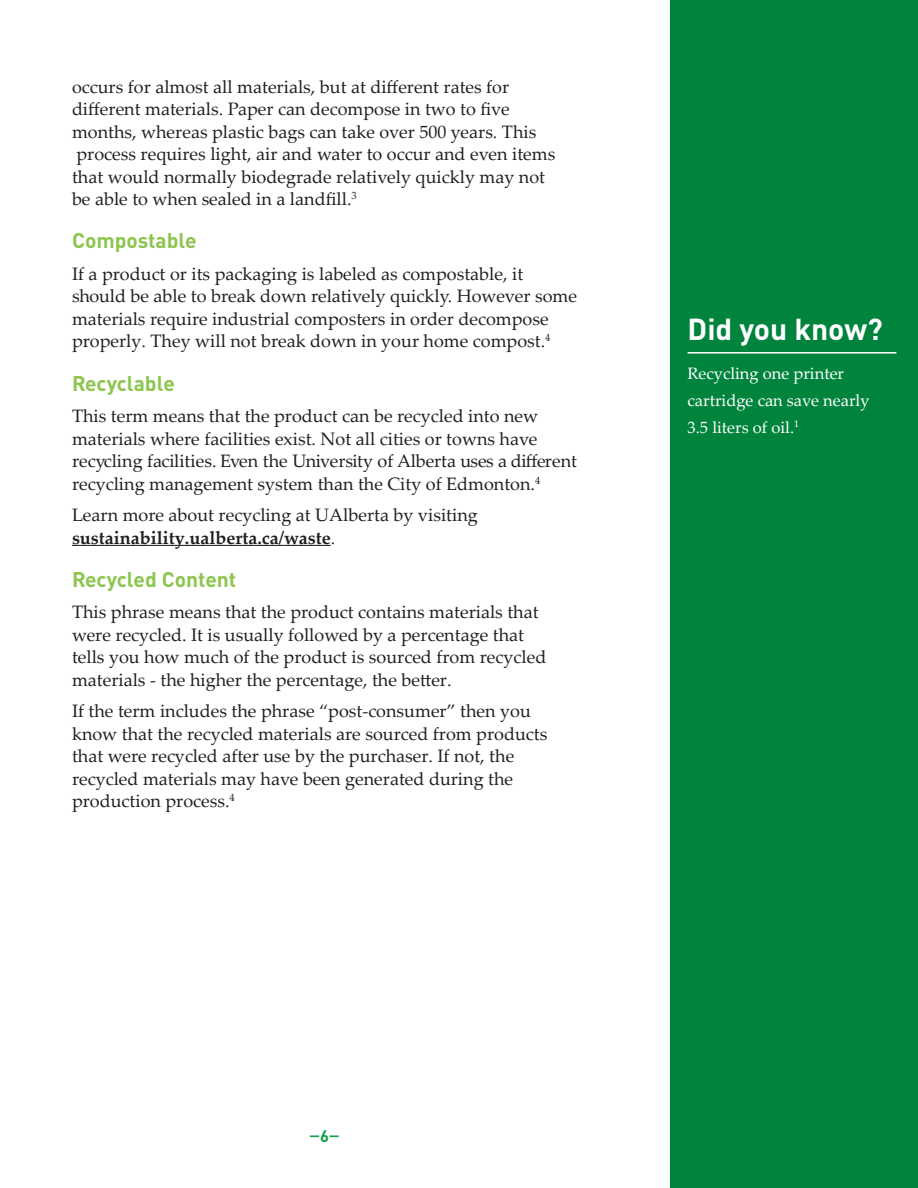
<style>
.page{position:relative;width:918px;height:1188px;background:#fff}
.page>*{position:absolute;margin:0;border:0;box-sizing:border-box;transform-origin:0 0}
.t1{font:700 30px "DIN Pro";color:#fff}
.Sub-sub_heading{font:700 21px "DIN Pro";color:#8dc54e}
.Body_Text{font:18px/22.5px "Palatino Linotype";color:#231f20}
.t2{font:16.5px/27px "Palatino Linotype";color:#fff}
.t3{font:16.5px "Museo 700";color:#12a24d}
.s1{font-weight:700}
.s2{font-family:"DIN Pro";font-weight:700}
</style>
<div class="page">
<div style="left:670px;top:0;width:247px;height:1188px;background:#00843d"></div>
<hr style="left:688px;top:352px;width:208px;height:2px;background:#fff">
<hr style="left:72px;top:545px;width:259px;height:1px;background:#231f20">
<p class="Body_Text" style="left:72px;top:75px;width:485px">occurs for almost all materials, but at different rates for different materials. Paper can decompose in two to five months, whereas plastic bags can take over 500 years. This process requires light, air and water to occur and even items that would normally biodegrade relatively quickly may not be able to when sealed in a landfill.<sup>3</sup></p>
<p class="Sub-sub_heading" style="left:72px;top:223px;width:126px">Compostable</p>
<p class="Body_Text" style="left:72px;top:262px;width:507px">If a product or its packaging is labeled as compostable, it should be able to break down relatively quickly. However some materials require industrial composters in order decompose properly. They will not break down in your home compost.<sup>4</sup></p>
<p class="Sub-sub_heading" style="left:72px;top:365px;width:104px">Recyclable</p>
<p class="Body_Text" style="left:72px;top:404px;width:507px">This term means that the product can be recycled into new materials where facilities exist. Not all cities or towns have recycling facilities. Even the University of Alberta uses a different recycling management system than the City of Edmonton.<sup>4</sup></p>
<p class="Body_Text" style="left:72px;top:503px;width:407px">Learn more about recycling at UAlberta by visiting <span class="s1">sustainability.ualberta.ca/waste</span>.</p>
<p class="Sub-sub_heading" style="left:72px;top:562px;width:166px">Recycled Content</p>
<p class="Body_Text" style="left:72px;top:600px;width:476px">This phrase means that the product contains materials that were recycled. It is usually followed by a percentage that tells you how much of the product is sourced from recycled materials - the higher the percentage, the better.</p>
<p class="Body_Text" style="left:72px;top:699px;width:477px">If the term includes the phrase “post-consumer” then you know that the recycled materials are sourced from products that were recycled after use by the purchaser. If not, the recycled materials may have been generated during the production process.<sup>4</sup></p>
<p class="t1" style="left:688px;top:304px;width:197px">Did you know?</p>
<p class="t2" style="left:688px;top:359px;width:183px">Recycling one printer cartridge can save nearly<br>3.5 liters of oil.<sup>1</sup></p>
<p class="t3" style="left:309px;top:1127px;width:32px">–<span class="s2">6</span>–</p>
</div>
